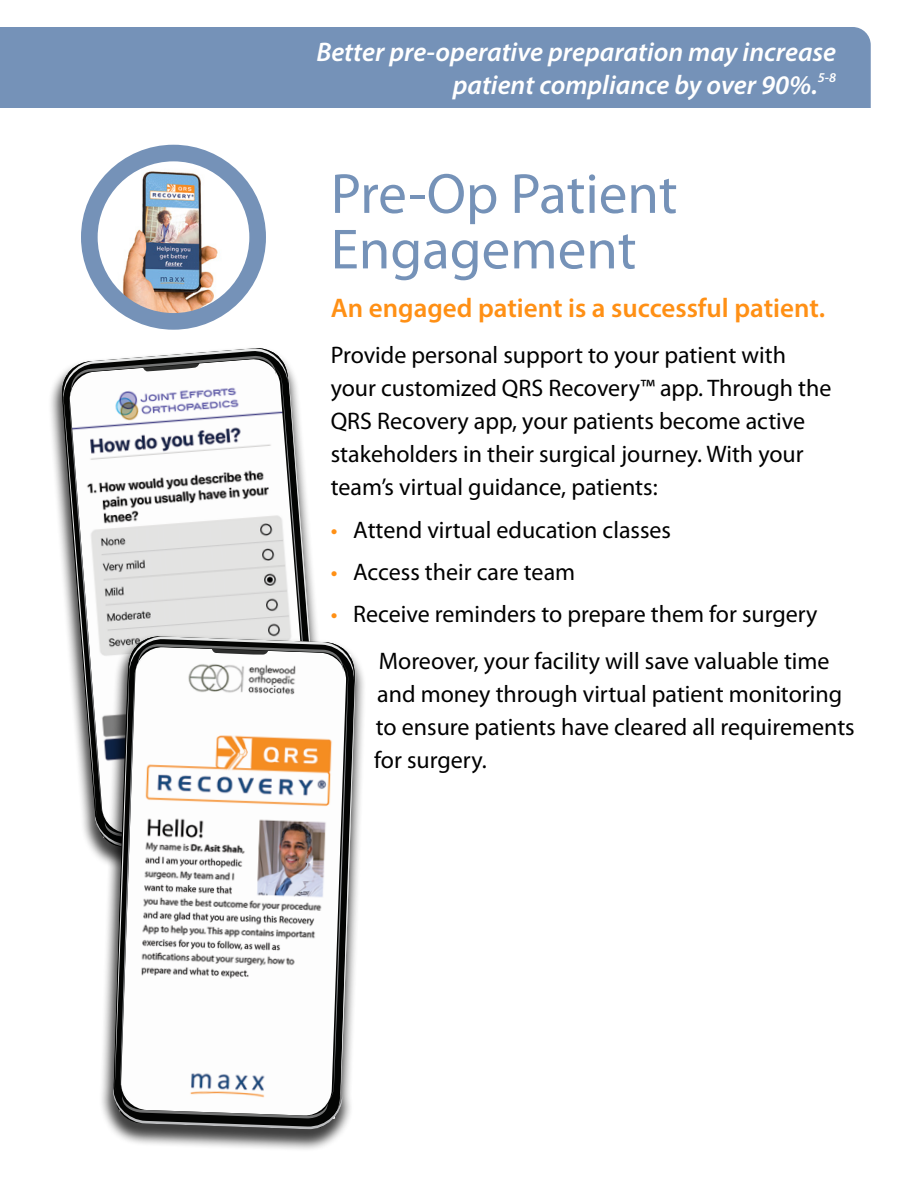
<style>
.page{position:relative;width:918px;height:1188px;background:#fff}
.page>*{position:absolute;margin:0;border:0;box-sizing:border-box;transform-origin:0 0}
.t1{font:57px/55.5px "Myriad Pro";color:#7592b8}
.numbers{font:italic 600 27px/32.4px "Myriad Pro";color:#fff;text-align:right}
.lead-ins{font:600 27px "Myriad Pro";color:#ff9015}
.intro_paragraphs{font:24px/33px "Myriad Pro";color:#000}
.s1{color:#ff9015}
</style>
<div class="page">
<div style="left:48px;top:345px;width:287px;height:525px;background:#000;opacity:.75"></div>
<img style="left:89px;top:153px;width:169px;height:168px;border-radius:84px">
<div style="left:81px;top:145px;width:185px;height:185px;border:17px solid #7592b8;border-radius:50%"></div>
<div style="left:0;top:27px;width:871px;height:81px;background:#7592b8"></div>
<div style="left:99px;top:634px;width:268px;height:518px;background:#000;opacity:.75"></div>
<svg style="left:62px;top:347px;width:293px;height:783px"></svg>
<p class="numbers" style="left:316px;top:35px;width:521px">Better pre-operative preparation may increase patient compliance by over 90%.<sup>5-8</sup></p>
<p class="t1" style="left:331px;top:165px;width:348px">Pre-Op Patient<br>Engagement</p>
<p class="lead-ins" style="left:331px;top:291px;width:496px">An engaged patient is a successful patient.</p>
<p class="intro_paragraphs" style="left:331px;top:339px;width:502px">Provide personal support to your patient with your customized QRS Recovery™ app. Through the QRS Recovery app, your patients become active stakeholders in their surgical journey. With your team’s virtual guidance, patients:</p>
<p class="intro_paragraphs" style="left:331px;top:513px;width:342px"><span class="s1">•</span> Attend virtual education classes</p>
<p class="intro_paragraphs" style="left:331px;top:555px;width:246px"><span class="s1">•</span> Access their care team</p>
<p class="intro_paragraphs" style="left:331px;top:597px;width:488px"><span class="s1">•</span> Receive reminders to prepare them for surgery</p>
<p class="intro_paragraphs" style="left:374px;top:644px;width:482px">Moreover, your facility will save valuable time and money through virtual patient monitoring to ensure patients have cleared all requirements for surgery.</p>
</div>
